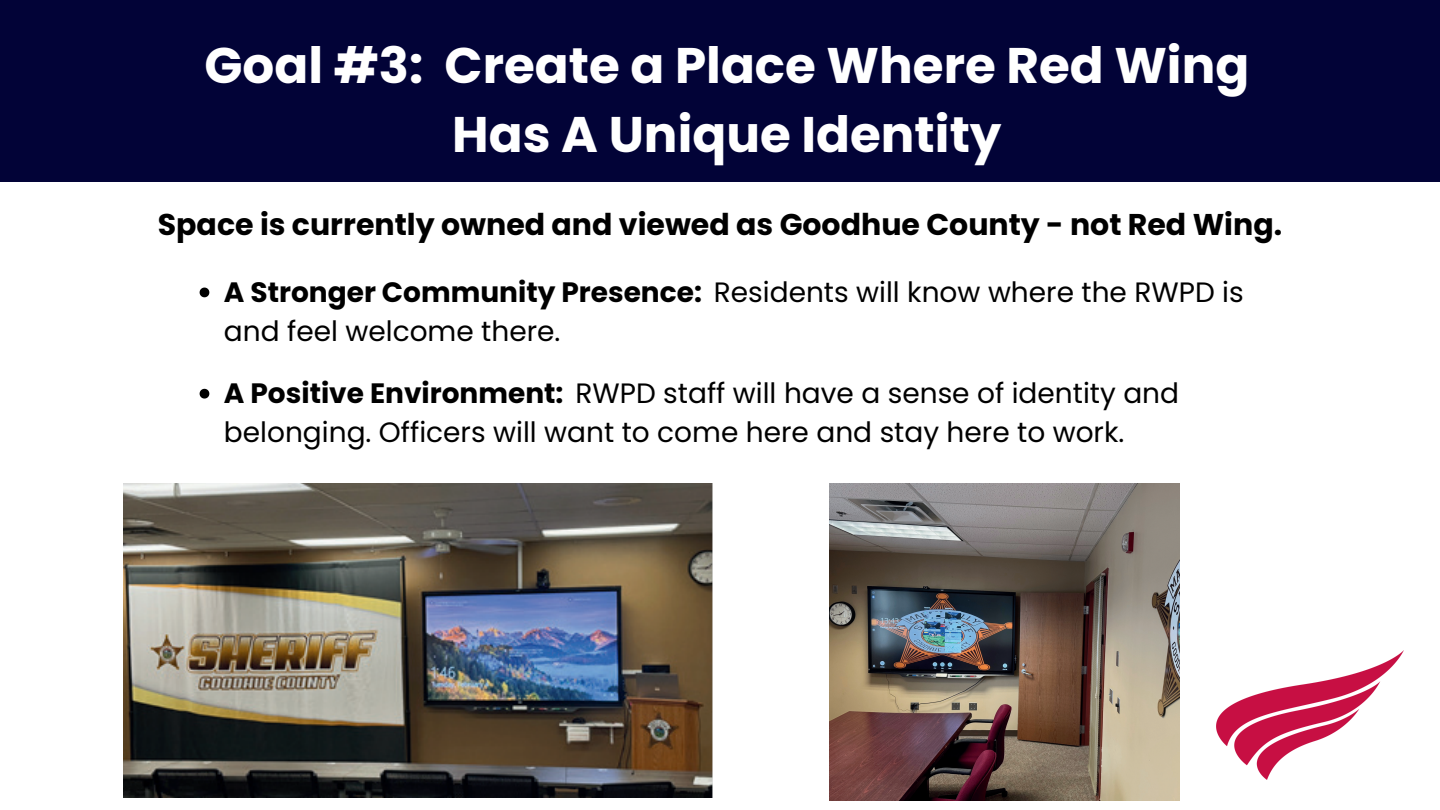
<style>
.page{position:relative;width:1440px;height:810px;background:#fff}
.page>*{position:absolute;margin:0;border:0;box-sizing:border-box;transform-origin:0 0}
.t1{font:700 50px/69.8px "Poppins";color:#fff;text-align:center}
.t2{font:700 30px "Poppins";color:#000}
.t3{font:28px/39px "Poppins";color:#000}
.s1{font-weight:700}
</style>
<div class="page">
<div style="left:0;top:0;width:1440px;height:181px;background:#020337"></div>
<svg style="left:200px;top:288px;width:9px;height:9px"></svg>
<svg style="left:200px;top:389px;width:9px;height:10px"></svg>
<img style="left:1216px;top:650px;width:188px;height:129px">
<img style="left:124px;top:484px;width:589px;height:314px">
<img style="left:830px;top:484px;width:349px;height:317px">
<h1 class="t1" style="left:205px;top:30px;width:1046px">Goal #3: Create a Place Where Red Wing<br>Has A Unique Identity</h1>
<p class="t2" style="left:158px;top:207px;width:1126px">Space is currently owned and viewed as Goodhue County - not Red Wing.</p>
<p class="t3" style="left:224px;top:273px;width:1021px"><span class="s1">A Stronger Community Presence:</span> Residents will know where the RWPD is and feel welcome there.</p>
<p class="t3" style="left:224px;top:374px;width:957px"><span class="s1">A Positive Environment:</span> RWPD staff will have a sense of identity and belonging. Officers will want to come here and stay here to work.</p>
</div>
